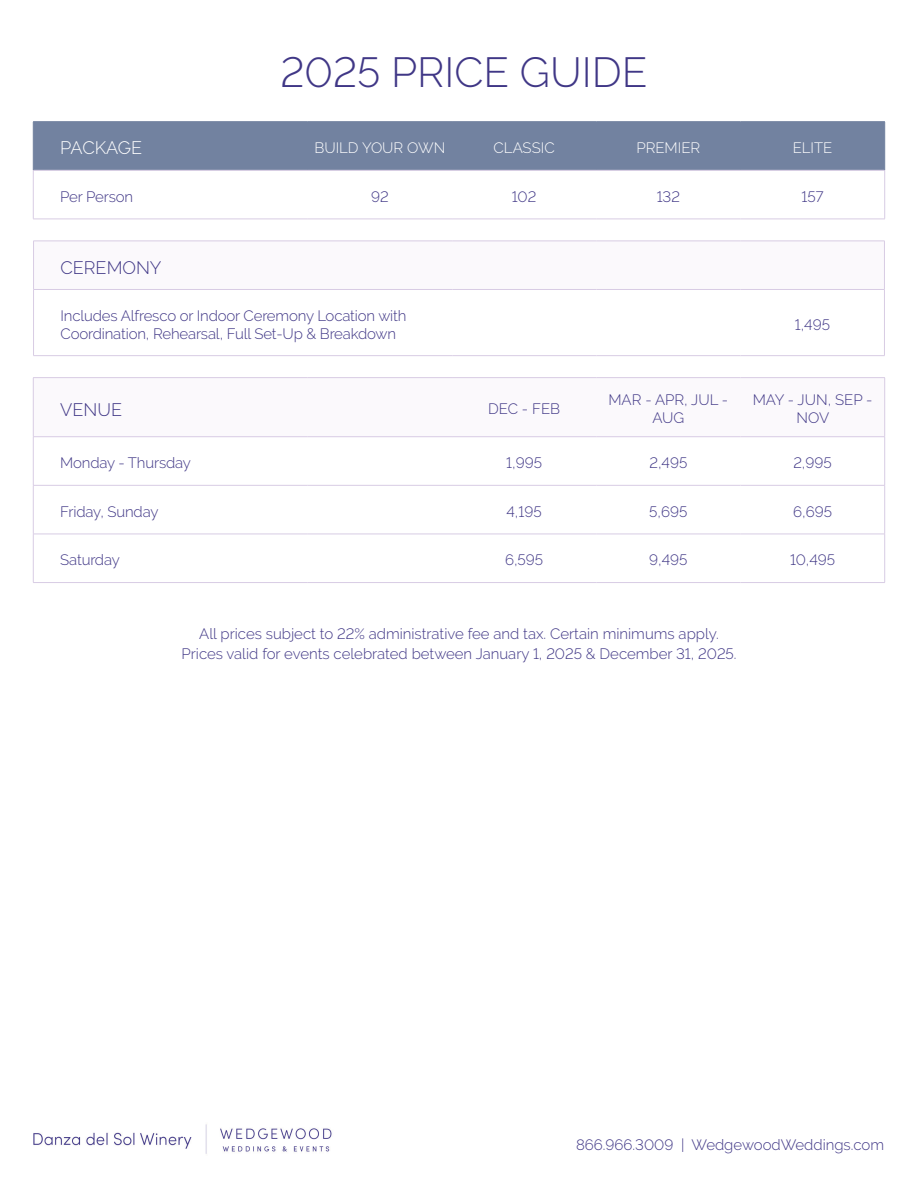
<style>
.page{position:relative;width:918px;height:1188px;background:#fff}
.page>*{position:absolute;margin:0;border:0;box-sizing:border-box;transform-origin:0 0}
.t1{font:300 42px "Raleway";color:#403786}
.t2{font:300 18px "Raleway";color:#403786}
.t3{font:300 18px "Raleway";letter-spacing:-.025em;color:#fff}
.t4{font:300 15px/18px "Raleway";color:#403786;text-align:center}
.t5{font:300 15px "Raleway";color:#fff}
</style>
<div class="page">
<svg style="left:33px;top:218px;width:852px;height:316px"></svg>
<div style="left:34px;top:122px;width:850px;height:48px;background:#7282a0"></div>
<hr style="left:33px;top:170px;width:275px;height:1px;background:#d8cce4">
<hr style="left:308px;top:170px;width:144px;height:1px;background:#d8cce4">
<hr style="left:452px;top:170px;width:144px;height:1px;background:#d8cce4">
<hr style="left:596px;top:170px;width:144px;height:1px;background:#d8cce4">
<hr style="left:740px;top:170px;width:145px;height:1px;background:#d8cce4">
<hr style="left:33px;top:170px;width:1px;height:49px;background:#d8cce4">
<hr style="left:884px;top:170px;width:1px;height:49px;background:#d8cce4">
<hr style="left:33px;top:219px;width:275px;height:1px;background:#d8cce4">
<hr style="left:308px;top:219px;width:144px;height:1px;background:#d8cce4">
<hr style="left:452px;top:219px;width:144px;height:1px;background:#d8cce4">
<hr style="left:596px;top:219px;width:144px;height:1px;background:#d8cce4">
<hr style="left:740px;top:219px;width:145px;height:1px;background:#d8cce4">
<hr style="left:33px;top:121px;width:275px;height:1px;background:#7282a0">
<hr style="left:33px;top:122px;width:1px;height:48px;background:#7282a0">
<hr style="left:308px;top:121px;width:144px;height:1px;background:#7282a0">
<hr style="left:452px;top:121px;width:144px;height:1px;background:#7282a0">
<hr style="left:596px;top:121px;width:144px;height:1px;background:#7282a0">
<hr style="left:740px;top:121px;width:145px;height:1px;background:#7282a0">
<hr style="left:884px;top:122px;width:1px;height:48px;background:#7282a0">
<svg style="left:34px;top:242px;width:850px;height:47px"></svg>
<hr style="left:33px;top:289px;width:419px;height:1px;background:#d8cce4">
<hr style="left:452px;top:289px;width:144px;height:1px;background:#d8cce4">
<hr style="left:596px;top:289px;width:144px;height:1px;background:#d8cce4">
<hr style="left:740px;top:289px;width:145px;height:1px;background:#d8cce4">
<hr style="left:33px;top:241px;width:419px;height:1px;background:#d8cce4">
<hr style="left:33px;top:241px;width:1px;height:48px;background:#d8cce4">
<hr style="left:452px;top:241px;width:144px;height:1px;background:#d8cce4">
<hr style="left:596px;top:241px;width:144px;height:1px;background:#d8cce4">
<hr style="left:740px;top:241px;width:145px;height:1px;background:#d8cce4">
<hr style="left:884px;top:241px;width:1px;height:48px;background:#d8cce4">
<hr style="left:33px;top:290px;width:1px;height:65px;background:#d8cce4">
<hr style="left:884px;top:290px;width:1px;height:65px;background:#d8cce4">
<hr style="left:33px;top:355px;width:419px;height:1px;background:#d8cce4">
<hr style="left:452px;top:355px;width:144px;height:1px;background:#d8cce4">
<hr style="left:596px;top:355px;width:144px;height:1px;background:#d8cce4">
<hr style="left:740px;top:355px;width:145px;height:1px;background:#d8cce4">
<svg style="left:34px;top:378px;width:850px;height:58px"></svg>
<hr style="left:33px;top:437px;width:1px;height:48px;background:#d8cce4">
<hr style="left:884px;top:437px;width:1px;height:48px;background:#d8cce4">
<hr style="left:33px;top:486px;width:1px;height:48px;background:#d8cce4">
<hr style="left:884px;top:486px;width:1px;height:48px;background:#d8cce4">
<hr style="left:33px;top:534px;width:1px;height:48px;background:#d8cce4">
<hr style="left:884px;top:534px;width:1px;height:48px;background:#d8cce4">
<hr style="left:33px;top:582px;width:275px;height:1px;background:#d8cce4">
<hr style="left:33px;top:485px;width:275px;height:1px;background:#d8cce4">
<hr style="left:33px;top:534px;width:275px;height:1px;background:#d8cce4">
<hr style="left:308px;top:582px;width:144px;height:1px;background:#d8cce4">
<hr style="left:452px;top:582px;width:144px;height:1px;background:#d8cce4">
<hr style="left:596px;top:582px;width:144px;height:1px;background:#d8cce4">
<hr style="left:740px;top:582px;width:145px;height:1px;background:#d8cce4">
<hr style="left:33px;top:377px;width:275px;height:1px;background:#d8cce4">
<hr style="left:33px;top:378px;width:1px;height:59px;background:#d8cce4">
<hr style="left:308px;top:377px;width:144px;height:1px;background:#d8cce4">
<hr style="left:452px;top:377px;width:144px;height:1px;background:#d8cce4">
<hr style="left:596px;top:377px;width:144px;height:1px;background:#d8cce4">
<hr style="left:740px;top:377px;width:145px;height:1px;background:#d8cce4">
<hr style="left:884px;top:378px;width:1px;height:59px;background:#d8cce4">
<hr style="left:33px;top:436px;width:275px;height:1px;background:#d8cce4">
<hr style="left:308px;top:436px;width:144px;height:1px;background:#d8cce4">
<hr style="left:452px;top:436px;width:144px;height:1px;background:#d8cce4">
<hr style="left:596px;top:436px;width:144px;height:1px;background:#d8cce4">
<hr style="left:740px;top:436px;width:145px;height:1px;background:#d8cce4">
<hr style="left:308px;top:485px;width:144px;height:1px;background:#d8cce4">
<hr style="left:452px;top:485px;width:144px;height:1px;background:#d8cce4">
<hr style="left:596px;top:485px;width:144px;height:1px;background:#d8cce4">
<hr style="left:740px;top:485px;width:145px;height:1px;background:#d8cce4">
<hr style="left:308px;top:534px;width:144px;height:1px;background:#d8cce4">
<hr style="left:452px;top:534px;width:144px;height:1px;background:#d8cce4">
<hr style="left:596px;top:534px;width:144px;height:1px;background:#d8cce4">
<hr style="left:740px;top:534px;width:145px;height:1px;background:#d8cce4">
<img style="left:33px;top:1124px;width:299px;height:30px">
<h1 class="t1" style="left:280px;top:47px;width:368px">2025 PRICE GUIDE</h1>
<p class="t3" style="left:60px;top:138px;width:83px">PACKAGE</p>
<p class="t5" style="left:314px;top:139px;width:132px">BUILD YOUR OWN</p>
<p class="t5" style="left:494px;top:139px;width:63px">CLASSIC</p>
<p class="t5" style="left:636px;top:139px;width:65px">PREMIER</p>
<p class="t5" style="left:793px;top:139px;width:41px">ELITE</p>
<p class="t4" style="left:60px;top:187px;width:74px">Per Person</p>
<p class="t4" style="left:371px;top:187px;width:19px">92</p>
<p class="t4" style="left:512px;top:187px;width:26px">102</p>
<p class="t4" style="left:657px;top:187px;width:25px">132</p>
<p class="t4" style="left:802px;top:187px;width:23px">157</p>
<p class="t2" style="left:61px;top:257px;width:103px">CEREMONY</p>
<p class="t4" style="left:61px;top:306px;width:348px;text-align:left">Includes Alfresco or Indoor Ceremony Location with<br>Coordination, Rehearsal, Full Set-Up &amp; Breakdown</p>
<p class="t4" style="left:795px;top:315px;width:37px">1,495</p>
<p class="t2" style="left:60px;top:399px;width:63px">VENUE</p>
<p class="t4" style="left:488px;top:400px;width:74px">DEC - FEB</p>
<p class="t4" style="left:608px;top:391px;width:121px">MAR - APR, JUL -<br>AUG</p>
<p class="t4" style="left:753px;top:391px;width:121px">MAY - JUN, SEP -<br>NOV</p>
<p class="t4" style="left:60px;top:454px;width:132px">Monday - Thursday</p>
<p class="t4" style="left:506px;top:454px;width:37px">1,995</p>
<p class="t4" style="left:649px;top:454px;width:39px">2,495</p>
<p class="t4" style="left:793px;top:454px;width:40px">2,995</p>
<p class="t4" style="left:60px;top:502px;width:100px">Friday, Sunday</p>
<p class="t4" style="left:507px;top:502px;width:37px">4,195</p>
<p class="t4" style="left:649px;top:502px;width:40px">5,695</p>
<p class="t4" style="left:793px;top:502px;width:40px">6,695</p>
<p class="t4" style="left:60px;top:551px;width:61px">Saturday</p>
<p class="t4" style="left:505px;top:551px;width:40px">6,595</p>
<p class="t4" style="left:649px;top:551px;width:40px">9,495</p>
<p class="t4" style="left:790px;top:551px;width:47px">10,495</p>
<p class="t4" style="left:181px;top:624px;width:557px;line-height:19.5px">All prices subject to 22% administrative fee and tax. Certain minimums apply.<br>Prices valid for events celebrated between January 1, 2025 &amp; December 31, 2025.</p>
<p class="t4" style="left:576px;top:1136px;width:310px">866.966.3009 | WedgewoodWeddings.com</p>
</div>
